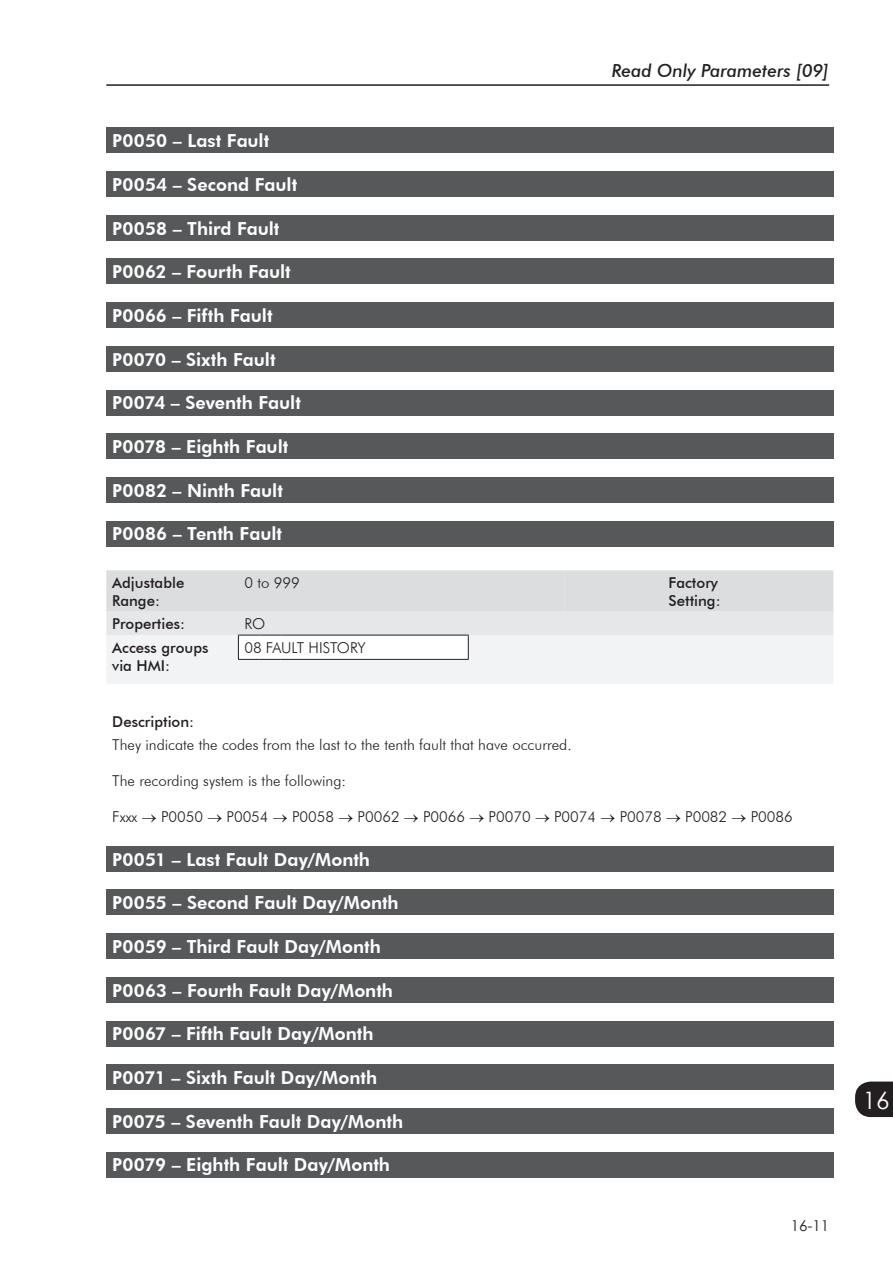
<style>
.page{position:relative;width:893px;height:1263px;background:#fff}
.page>*{position:absolute;margin:0;border:0;box-sizing:border-box;transform-origin:0 0}
.t1{font:24px "Century Gothic";color:#fff}
._000_a_099_copy{font:800 18px "Futura BT";color:#fff}
.t2{font:italic 500 18px "Futura BT";color:#231f20}
.Parametros{font:300 15px "Futura BT";color:#231f20}
.Parametros-2{font:500 15px/18px "Futura BT";color:#231f20}
.t3{font:15px "Century Gothic";color:#231f20}
</style>
<div class="page">
<hr style="left:106px;top:84px;width:723px;height:2px;background:#231f20">
<svg style="left:855px;top:1081px;width:38px;height:36px"></svg>
<div style="left:106px;top:128px;width:727px;height:25px;background:#57585a"></div>
<div style="left:106px;top:171px;width:727px;height:26px;background:#57585a"></div>
<div style="left:106px;top:215px;width:727px;height:26px;background:#57585a"></div>
<div style="left:106px;top:259px;width:727px;height:25px;background:#57585a"></div>
<div style="left:106px;top:302px;width:727px;height:26px;background:#57585a"></div>
<div style="left:106px;top:346px;width:727px;height:26px;background:#57585a"></div>
<div style="left:106px;top:390px;width:727px;height:25px;background:#57585a"></div>
<div style="left:106px;top:433px;width:727px;height:26px;background:#57585a"></div>
<div style="left:106px;top:477px;width:727px;height:26px;background:#57585a"></div>
<div style="left:106px;top:521px;width:727px;height:25px;background:#57585a"></div>
<svg style="left:106px;top:570px;width:727px;height:114px"></svg>
<hr style="left:281px;top:659px;width:188px;height:1px;background:#231f20">
<div style="left:106px;top:846px;width:727px;height:26px;background:#57585a"></div>
<div style="left:106px;top:890px;width:727px;height:25px;background:#57585a"></div>
<div style="left:106px;top:933px;width:727px;height:26px;background:#57585a"></div>
<div style="left:106px;top:977px;width:727px;height:26px;background:#57585a"></div>
<div style="left:106px;top:1021px;width:727px;height:25px;background:#57585a"></div>
<div style="left:106px;top:1064px;width:727px;height:26px;background:#57585a"></div>
<div style="left:106px;top:1108px;width:727px;height:26px;background:#57585a"></div>
<div style="left:106px;top:1152px;width:727px;height:25px;background:#57585a"></div>
<p class="t2" style="left:612px;top:60px;width:219px">Read Only Parameters [09]</p>
<p class="_000_a_099_copy" style="left:112px;top:130px;width:158px">P0050 – Last Fault</p>
<p class="_000_a_099_copy" style="left:112px;top:174px;width:186px">P0054 – Second Fault</p>
<p class="_000_a_099_copy" style="left:112px;top:217px;width:169px">P0058 – Third Fault</p>
<p class="_000_a_099_copy" style="left:112px;top:261px;width:180px">P0062 – Fourth Fault</p>
<p class="_000_a_099_copy" style="left:112px;top:305px;width:162px">P0066 – Fifth Fault</p>
<p class="_000_a_099_copy" style="left:112px;top:348px;width:165px">P0070 – Sixth Fault</p>
<p class="_000_a_099_copy" style="left:112px;top:392px;width:190px">P0074 – Seventh Fault</p>
<p class="_000_a_099_copy" style="left:112px;top:436px;width:178px">P0078 – Eighth Fault</p>
<p class="_000_a_099_copy" style="left:112px;top:479px;width:172px">P0082 – Ninth Fault</p>
<p class="_000_a_099_copy" style="left:112px;top:523px;width:171px">P0086 – Tenth Fault</p>
<p class="Parametros-2" style="left:112px;top:573px;width:74px">Adjustable</p>
<p class="Parametros-2" style="left:112px;top:591px;width:49px">Range:</p>
<p class="Parametros" style="left:244px;top:573px;width:57px">0 to 999</p>
<p class="Parametros-2" style="left:669px;top:573px;width:54px">Factory<br>Setting:</p>
<p class="Parametros-2" style="left:112px;top:615px;width:74px">Properties:</p>
<p class="Parametros" style="left:244px;top:615px;width:23px">RO</p>
<p class="Parametros-2" style="left:112px;top:638px;width:98px">Access groups</p>
<p class="Parametros-2" style="left:112px;top:656px;width:59px">via HMI:</p>
<p class="Parametros" style="left:244px;top:638px;width:123px">08 FAULT HISTORY</p>
<p class="Parametros-2" style="left:112px;top:712px;width:83px">Description:</p>
<p class="Parametros" style="left:112px;top:735px;width:461px">They indicate the codes from the last to the tenth fault that have occurred.</p>
<p class="Parametros" style="left:112px;top:771px;width:235px">The recording system is the following:</p>
<p class="Parametros" style="left:112px;top:807px;width:682px">Fxxx → P0050 → P0054 → P0058 → P0062 → P0066 → P0070 → P0074 → P0078 → P0082 → P0086</p>
<p class="_000_a_099_copy" style="left:112px;top:848px;width:259px">P0051 – Last Fault Day/Month</p>
<p class="_000_a_099_copy" style="left:112px;top:892px;width:288px">P0055 – Second Fault Day/Month</p>
<p class="_000_a_099_copy" style="left:112px;top:936px;width:270px">P0059 – Third Fault Day/Month</p>
<p class="_000_a_099_copy" style="left:112px;top:979px;width:282px">P0063 – Fourth Fault Day/Month</p>
<p class="_000_a_099_copy" style="left:112px;top:1023px;width:263px">P0067 – Fifth Fault Day/Month</p>
<p class="_000_a_099_copy" style="left:112px;top:1067px;width:266px">P0071 – Sixth Fault Day/Month</p>
<p class="_000_a_099_copy" style="left:112px;top:1110px;width:292px">P0075 – Seventh Fault Day/Month</p>
<p class="_000_a_099_copy" style="left:112px;top:1154px;width:279px">P0079 – Eighth Fault Day/Month</p>
<p class="t3" style="left:791px;top:1215px;width:40px">16-11</p>
<h1 class="t1" style="left:863px;top:1083px;width:28px">16</h1>
</div>
